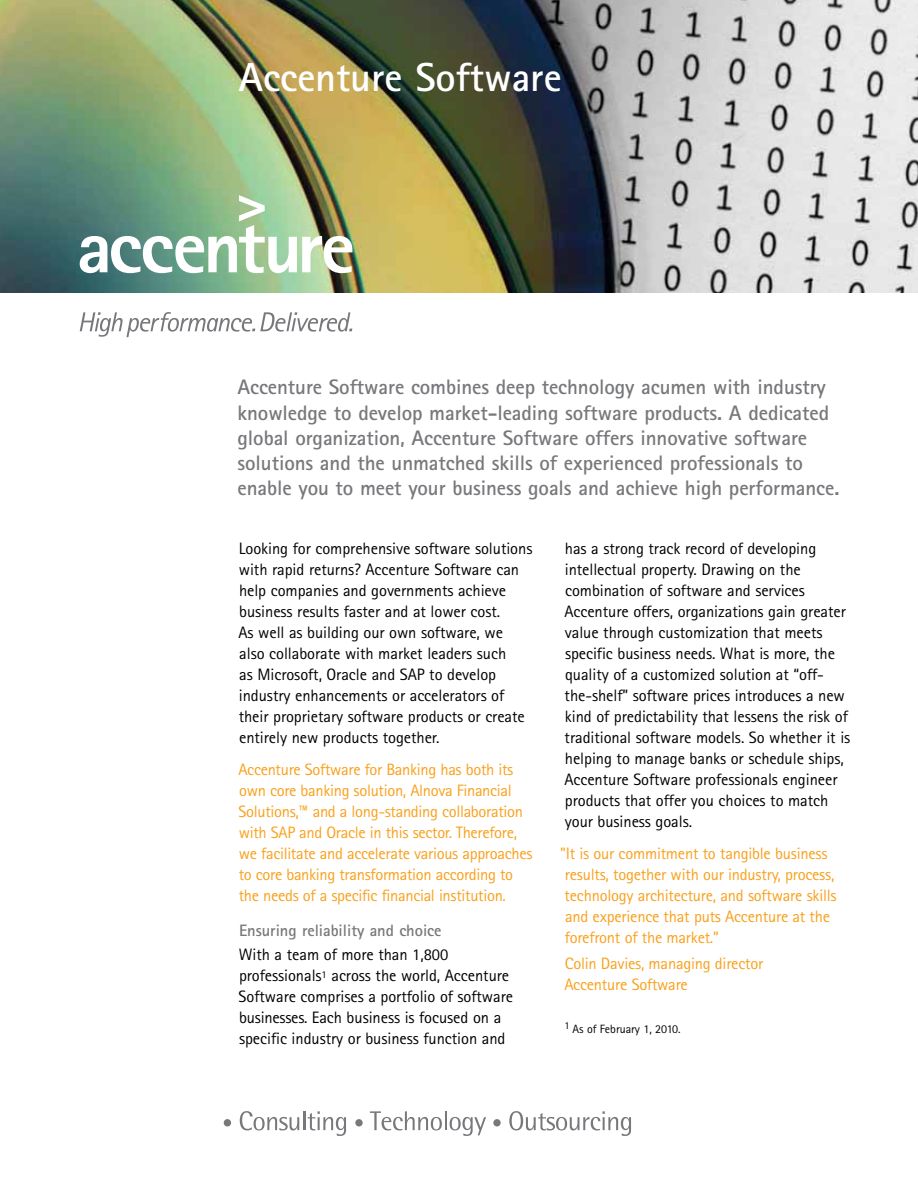
<style>
.page{position:relative;width:918px;height:1188px;background:#fff}
.page>*{position:absolute;margin:0;border:0;box-sizing:border-box;transform-origin:0 0}
.t1{font:700 40.5px "Agfa Rotis Sans Serif";letter-spacing:-.005em;color:#fff}
.t2{font:700 21px/25.2px "Agfa Rotis Sans Serif";letter-spacing:-.005em;color:#77787b}
.t3{font:16.5px/21px "Agfa Rotis Sans Serif";letter-spacing:-.005em;color:#000}
.t4{font:16.5px/21px "Agfa Rotis Sans Serif";letter-spacing:-.02em;color:#f9a01b}
.t5{font:700 16.5px "Agfa Rotis Sans Serif";letter-spacing:-.005em;color:#77787b}
.t6{font:12px "Agfa Rotis Sans Serif";letter-spacing:-.005em;color:#000}
</style>
<div class="page">
<div style="left:224px;top:1119px;width:7px;height:7px;background:#77787b;border-radius:50%"></div>
<svg style="left:240px;top:1111px;width:106px;height:25px"></svg>
<div style="left:355px;top:1119px;width:8px;height:7px;background:#77787b;border-radius:50%"></div>
<svg style="left:370px;top:1111px;width:116px;height:25px"></svg>
<div style="left:493px;top:1119px;width:8px;height:7px;background:#77787b;border-radius:50%"></div>
<svg style="left:509px;top:1111px;width:122px;height:25px"></svg>
<img style="left:0;top:0;width:918px;height:292px">
<img style="left:80px;top:195px;width:272px;height:78px">
<svg style="left:80px;top:312px;width:272px;height:25px"></svg>
<h1 class="t1" style="left:239px;top:51px;width:325px">Accenture Software</h1>
<p class="t2" style="left:238px;top:374px;width:603px">Accenture Software combines deep technology acumen with industry knowledge to develop market-leading software products. A dedicated global organization, Accenture Software offers innovative software solutions and the unmatched skills of experienced professionals to enable you to meet your business goals and achieve high performance.</p>
<p class="t3" style="left:238px;top:538px;width:295px">Looking for comprehensive software solutions with rapid returns? Accenture Software can help companies and governments achieve business results faster and at lower cost.<br>As well as building our own software, we also collaborate with market leaders such<br>as Microsoft, Oracle and SAP to develop industry enhancements or accelerators of their proprietary software products or create entirely new products together.</p>
<p class="t4" style="left:238px;top:759px;width:295px">Accenture Software for Banking has both its own core banking solution, Alnova Financial Solutions,™ and a long-standing collaboration with SAP and Oracle in this sector. Therefore, we facilitate and accelerate various approaches to core banking transformation according to the needs of a specific financial institution.</p>
<p class="t5" style="left:239px;top:920px;width:204px">Ensuring reliability and choice</p>
<p class="t3" style="left:239px;top:944px;width:276px">With a team of more than 1,800 professionals<sup>1</sup> across the world, Accenture Software comprises a portfolio of software businesses. Each business is focused on a specific industry or business function and</p>
<p class="t3" style="left:564px;top:538px;width:287px">has a strong track record of developing intellectual property. Drawing on the combination of software and services Accenture offers, organizations gain greater value through customization that meets specific business needs. What is more, the quality of a customized solution at “off&shy;the-shelf” software prices introduces a new kind of predictability that lessens the risk of traditional software models. So whether it is helping to manage banks or schedule ships, Accenture Software professionals engineer products that offer you choices to match your business goals.</p>
<p class="t4" style="left:560px;top:843px;width:278px">"It is our commitment to tangible business results, together with our industry, process, technology architecture, and software skills and experience that puts Accenture at the forefront of the market.”</p>
<p class="t4" style="left:564px;top:953px;width:200px">Colin Davies, managing director<br>Accenture Software</p>
<p class="t6" style="left:564px;top:1021px;width:118px"><sup>1</sup> As of February 1, 2010.</p>
</div>
